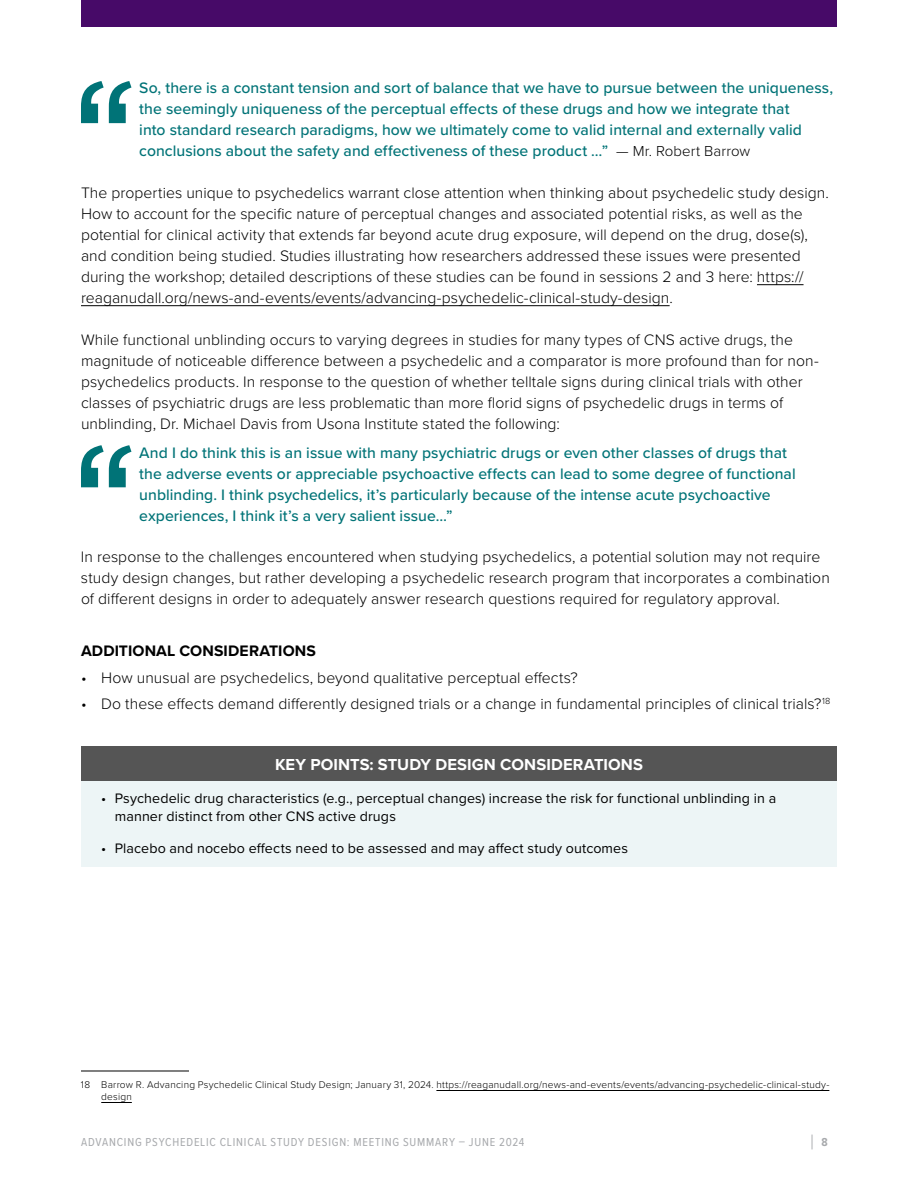
<style>
.page{position:relative;width:918px;height:1188px;background:#fff}
.page>*{position:absolute;margin:0;border:0;box-sizing:border-box;transform-origin:0 0}
.t1{font:300 21px "Proxima Nova Cond";color:#a7a9ac}
.Table_Header{font:700 16.5px "Proxima Nova";letter-spacing:.005em;color:#fff}
.Text{font:300 15.75px/21px "Proxima Nova";letter-spacing:.005em;color:#000}
.Pull_quotes{font:500 15.75px/21px "Proxima Nova";letter-spacing:.005em;color:#007377}
.Text_Indent_1_3_5pt{font:300 15.75px "Proxima Nova";color:#000}
.Text_21_pts_above{font:700 15.75px "Proxima Nova";letter-spacing:.01em;color:#000}
.Table_Text_indent{font:14.25px/18px "Proxima Nova";letter-spacing:.01em;color:#000}
.t2{font:12px "Proxima Nova Cond";letter-spacing:.07em;color:#a7a9ac}
.Footnotes{font:300 10.2px/12px "Proxima Nova";letter-spacing:.02em;color:#000}
.s1{font-weight:300;font-size:15px;color:#000}
.s2{font-weight:700;font-size:12px}
</style>
<div class="page">
<hr style="left:757px;top:284px;width:47px;height:1px;background:#000">
<hr style="left:81px;top:305px;width:589px;height:1px;background:#000">
<svg style="left:81px;top:81px;width:50px;height:42px"></svg>
<svg style="left:81px;top:445px;width:50px;height:42px"></svg>
<div style="left:81px;top:746px;width:756px;height:35px;background:#555"></div>
<div style="left:81px;top:781px;width:756px;height:85px;background:#edf5f6"></div>
<hr style="left:81px;top:1071px;width:108px;height:1px;background:#000">
<hr style="left:436px;top:1090px;width:393px;height:1px;background:#000">
<hr style="left:101px;top:1102px;width:31px;height:1px;background:#000">
<div style="left:81px;top:0;width:756px;height:27px;background:#470a68"></div>
<p class="Pull_quotes" style="left:139px;top:77px;width:695px">So, there is a constant tension and sort of balance that we have to pursue between the uniqueness, the seemingly uniqueness of the perceptual effects of these drugs and how we integrate that<br>into standard research paradigms, how we ultimately come to valid internal and externally valid conclusions about the safety and effectiveness of these product …” <span class="s1">— Mr. Robert Barrow</span></p>
<p class="Text" style="left:81px;top:181px;width:747px">The properties unique to psychedelics warrant close attention when thinking about psychedelic study design.<br>How to account for the specific nature of perceptual changes and associated potential risks, as well as the potential for clinical activity that extends far beyond acute drug exposure, will depend on the drug, dose(s), and condition being studied. Studies illustrating how researchers addressed these issues were presented during the workshop; detailed descriptions of these studies can be found in sessions 2 and 3 here: https:// reaganudall.org/news-and-events/events/advancing-psychedelic-clinical-study-design.</p>
<p class="Text" style="left:81px;top:328px;width:739px">While functional unblinding occurs to varying degrees in studies for many types of CNS active drugs, the magnitude of noticeable difference between a psychedelic and a comparator is more profound than for non&shy;psychedelics products. In response to the question of whether telltale signs during clinical trials with other classes of psychiatric drugs are less problematic than more florid signs of psychedelic drugs in terms of unblinding, Dr. Michael Davis from Usona Institute stated the following:</p>
<p class="Pull_quotes" style="left:139px;top:441px;width:658px">And I do think this is an issue with many psychiatric drugs or even other classes of drugs that the adverse events or appreciable psychoactive effects can lead to some degree of functional unblinding. I think psychedelics, it’s particularly because of the intense acute psychoactive experiences, I think it’s a very salient issue…”</p>
<p class="Text" style="left:81px;top:545px;width:750px">In response to the challenges encountered when studying psychedelics, a potential solution may not require study design changes, but rather developing a psychedelic research program that incorporates a combination of different designs in order to adequately answer research questions required for regulatory approval.</p>
<p class="Text_21_pts_above" style="left:81px;top:639px;width:237px">ADDITIONAL CONSIDERATIONS</p>
<p class="Text_Indent_1_3_5pt" style="left:81px;top:666px;width:498px">• How unusual are psychedelics, beyond qualitative perceptual effects?</p>
<p class="Text_Indent_1_3_5pt" style="left:81px;top:692px;width:751px">• Do these effects demand differently designed trials or a change in fundamental principles of clinical trials?<sup>18</sup></p>
<p class="Table_Header" style="left:275px;top:752px;width:369px">KEY POINTS: STUDY DESIGN CONSIDERATIONS</p>
<p class="Table_Text_indent" style="left:115px;top:789px;width:663px;text-indent:-14px">• Psychedelic drug characteristics (e.g., perceptual changes) increase the risk for functional unblinding in a manner distinct from other CNS active drugs</p>
<p class="Table_Text_indent" style="left:101px;top:838px;width:528px">• Placebo and nocebo effects need to be assessed and may affect study outcomes</p>
<p class="Footnotes" style="left:101px;top:1078px;width:730px;text-indent:-20px">18 Barrow R. Advancing Psychedelic Clinical Study Design; January 31, 2024. https://reaganudall.org/news-and-events/events/advancing-psychedelic-clinical-study&shy;design</p>
<p class="t2" style="left:81px;top:1133px;width:445px">ADVANCING PSYCHEDELIC CLINICAL STUDY DESIGN: MEETING SUMMARY – JUNE 2024</p>
<h1 class="t1" style="left:810px;top:1127px;width:19px">| <span class="s2">8</span></h1>
</div>
